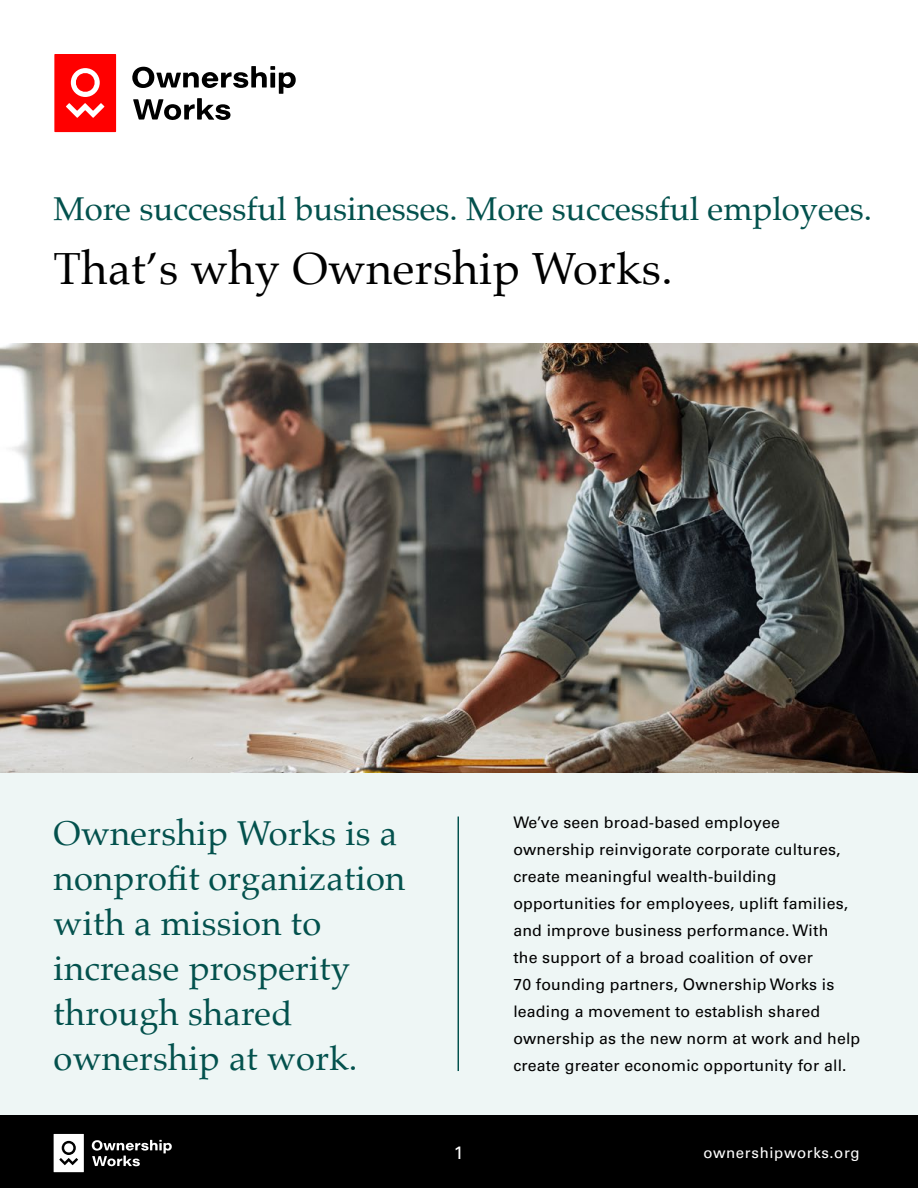
<style>
.page{position:relative;width:918px;height:1188px;background:#fff}
.page>*{position:absolute;margin:0;border:0;box-sizing:border-box;transform-origin:0 0}
.t1{font:45px "Palatino";letter-spacing:.01em;color:#000}
.t2{font:34.5px/45px "Palatino";letter-spacing:.01em;color:#03514d}
.t3{font:33px "Palatino";color:#03514d}
.t4{font:18px "Univers LT Std";color:#fff}
.t5{font:15.9px/27px "Univers LT Std";letter-spacing:.01em;color:#000}
.t6{font:15px "Univers LT Std";letter-spacing:.04em;color:#fff}
</style>
<div class="page">
<div style="left:0;top:772px;width:918px;height:343px;background:#eef6f5"></div>
<div style="left:0;top:1115px;width:918px;height:73px;background:#000"></div>
<img style="left:0;top:344px;width:918px;height:428px">
<svg style="left:132px;top:66px;width:164px;height:54px"></svg>
<svg style="left:54px;top:54px;width:62px;height:78px;background:#f22"></svg>
<svg style="left:92px;top:1140px;width:80px;height:26px"></svg>
<svg style="left:54px;top:1134px;width:30px;height:38px"></svg>
<hr style="left:458px;top:817px;width:1px;height:254px;background:#03514d">
<h3 class="t3" style="left:54px;top:181px;width:820px">More successful businesses. More successful employees.</h3>
<h1 class="t1" style="left:54px;top:231px;width:621px">That’s why Ownership Works.</h1>
<h2 class="t2" style="left:54px;top:810px;width:353px">Ownership Works is a nonprofit organization with a mission to increase prosperity through shared ownership at work.</h2>
<p class="t5" style="left:513px;top:809px;width:348px">We’ve seen broad-based employee ownership reinvigorate corporate cultures, create meaningful wealth-building opportunities for employees, uplift families, and improve business performance. With<br>the support of a broad coalition of over<br>70 founding partners, Ownership Works is leading a movement to establish shared ownership as the new norm at work and help create greater economic opportunity for all.</p>
<p class="t4" style="left:454px;top:1142px;width:12px">1</p>
<p class="t6" style="left:703px;top:1144px;width:158px">ownershipworks.org</p>
</div>
